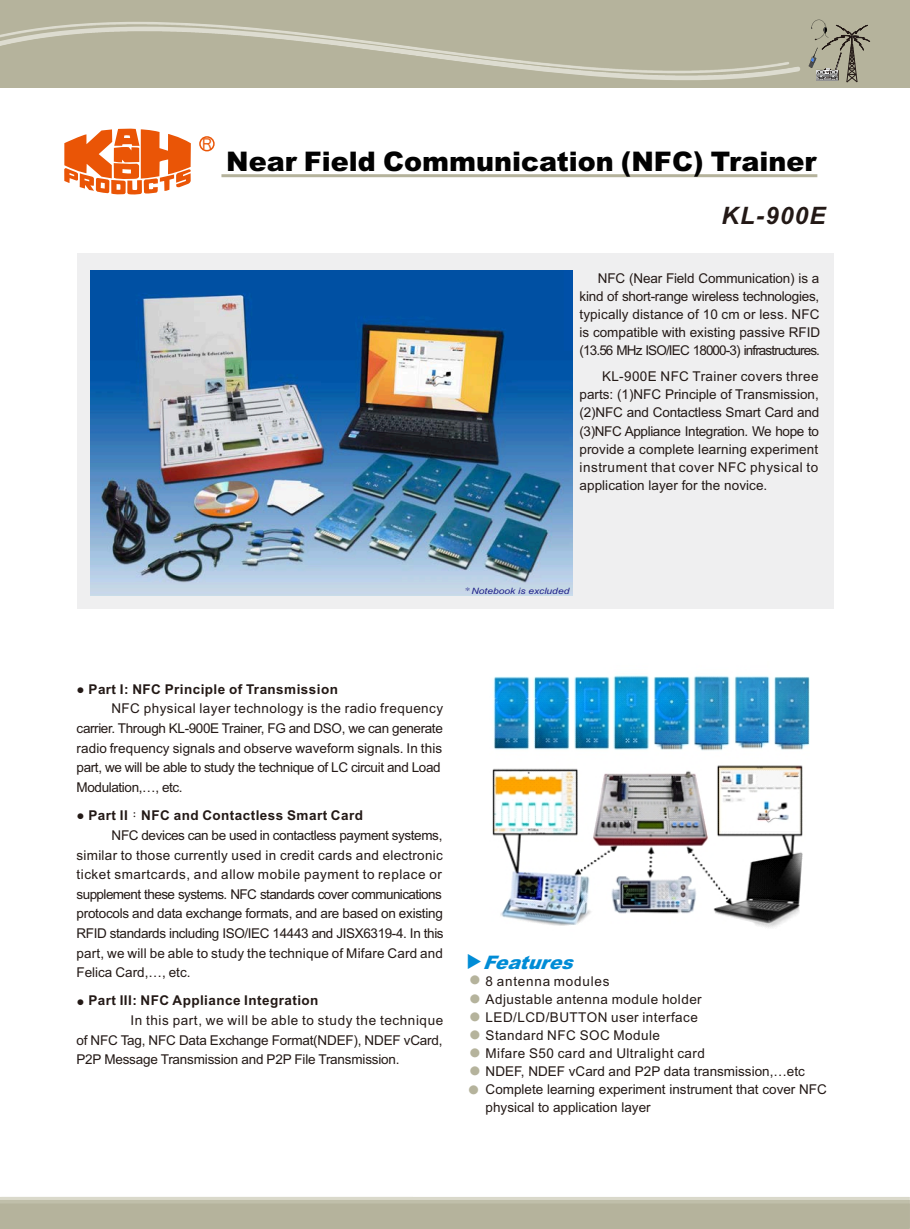
<style>
.page{position:relative;width:910px;height:1229px;background:#fff}
.page>*{position:absolute;margin:0;border:0;box-sizing:border-box;transform-origin:0 0}
.t1{font:900 27px "Arial";color:#020202}
.t2{font:italic 700 24px "Arial";letter-spacing:.055em;color:#231916}
.t3{font:italic 900 18.6px "Arial";color:#008cd6}
.t4{font:15px "Microsoft Sans Serif";color:#ea5506;scale:.92 1}
.t5{font:13.5px/18.1px "Arial";color:#231916;text-align:justify}
.t6{font:13.5px/19.6px "Arial";letter-spacing:-.02em;color:#231916}
.t7{font:13.5px/18.1px "Arial";letter-spacing:.035em;color:#231916}
.t8{font:13.5px/19.6px "Arial";letter-spacing:-.03em;color:#231916}
.t9{font:700 13.5px "Arial";letter-spacing:.035em;color:#231916}
.t10{font:10.35px/18.6px "Ming Li U";color:#b5b39c}
.t11{font:italic 8.7px "Arial";color:#1e2188;scale:1.17 1}
.s1{font-family:"Ming Li U";font-style:normal;font-size:8.25px}
.s2{font-family:"Adobe Ming Std";font-weight:300}
</style>
<div class="page">
<div style="left:0;top:0;width:910px;height:88px;background:#b5b39c"></div>
<img style="left:49px;top:22px;width:193px;height:5px">
<img style="left:0;top:27px;width:800px;height:53px">
<svg style="left:809px;top:20px;width:62px;height:63px"></svg>
<div style="left:77px;top:254px;width:757px;height:355px;background:#efeff0"></div>
<img style="left:492px;top:675px;width:318px;height:253px">
<svg style="left:64px;top:128px;width:127px;height:67px"></svg>
<div style="left:199px;top:136px;width:16px;height:15px;border:2px solid #ea5506;border-radius:50%"></div>
<hr style="left:221px;top:174px;width:596px;height:3px;background:#b5b39c">
<img style="left:91px;top:271px;width:481px;height:324px">
<hr style="left:0;top:1200px;width:910px;height:3px;background:#c0bfaa">
<div style="left:0;top:1203px;width:910px;height:26px;background:#b5b39c"></div>
<p class="t4" style="left:202px;top:138px;width:12px">R</p>
<h1 class="t1" style="left:226px;top:151px;width:592px">Near Field Communication (NFC) Trainer</h1>
<h2 class="t2" style="left:721px;top:206px;width:106px">KL-900E</h2>
<p class="t5" style="left:579px;top:270px;width:242px;text-indent:18px">NFC (Near Field Communication) is a kind of short-range wireless technologies, typically distance of 10 cm or less. NFC is compatible with existing passive RFID (13.56 MHz ISO/IEC 18000-3) infrastructures.</p>
<p class="t5" style="left:579px;top:369px;width:241px;text-indent:23px">KL-900E NFC Trainer covers three parts: (1)NFC Principle of Transmission, (2)NFC and Contactless Smart Card and (3)NFC Appliance Integration. We hope to provide a complete learning experiment instrument that cover NFC physical to application layer for the novice.</p>
<p class="t11" style="left:465px;top:587px;width:91px"><span class="s1">*</span>Notebook is excluded</p>
<p class="t9" style="left:77px;top:684px;width:263px">● Part I: NFC Principle of Transmission</p>
<p class="t8" style="left:77px;top:700px;width:368px;text-indent:35px">NFC physical layer technology is the radio frequency carrier. Through KL-900E Trainer, FG and DSO, we can generate radio frequency signals and observe waveform signals. In this part, we will be able to study the technique of LC circuit and Load Modulation,…, etc.</p>
<p class="t6" style="left:76px;top:826px;width:369px;text-indent:35px">NFC devices can be used in contactless payment systems, similar to those currently used in credit cards and electronic ticket smartcards, and allow mobile payment to replace or supplement these systems. NFC standards cover communications protocols and data exchange formats, and are based on existing RFID standards including ISO/IEC 14443 and JISX6319-4. In this part, we will be able to study the technique of Mifare Card and Felica Card,…, etc.</p>
<p class="t5" style="left:76px;top:1012px;width:368px;line-height:19.6px;text-indent:54px">In this part, we will be able to study the technique of NFC Tag, NFC Data Exchange Format(NDEF), NDEF vCard, P2P Message Transmission and P2P File Transmission.</p>
<p class="t9" style="left:77px;top:810px;width:288px">● Part II<span class="s2">：</span>NFC and Contactless Smart Card</p>
<p class="t9" style="left:77px;top:995px;width:243px">● Part III: NFC Appliance Integration</p>
<h3 class="t3" style="left:467px;top:955px;width:114px">◆ Features</h3>
<p class="t10" style="left:470px;top:971px;width:12px">●</p>
<p class="t10" style="left:470px;top:1007px;width:12px">● ●</p>
<p class="t7" style="left:486px;top:973px;width:343px">8 antenna modules<br>Adjustable antenna module holder<br>LED/LCD/BUTTON user interface<br>Standard NFC SOC Module<br>Mifare S50 card and Ultralight card<br>NDEF, NDEF vCard and P2P data transmission,…etc Complete learning experiment instrument that cover NFC physical to application layer</p>
<p class="t10" style="left:470px;top:989px;width:12px">●</p>
<p class="t10" style="left:468px;top:1043px;width:13px;text-align:justify">● ● ●</p>
</div>
